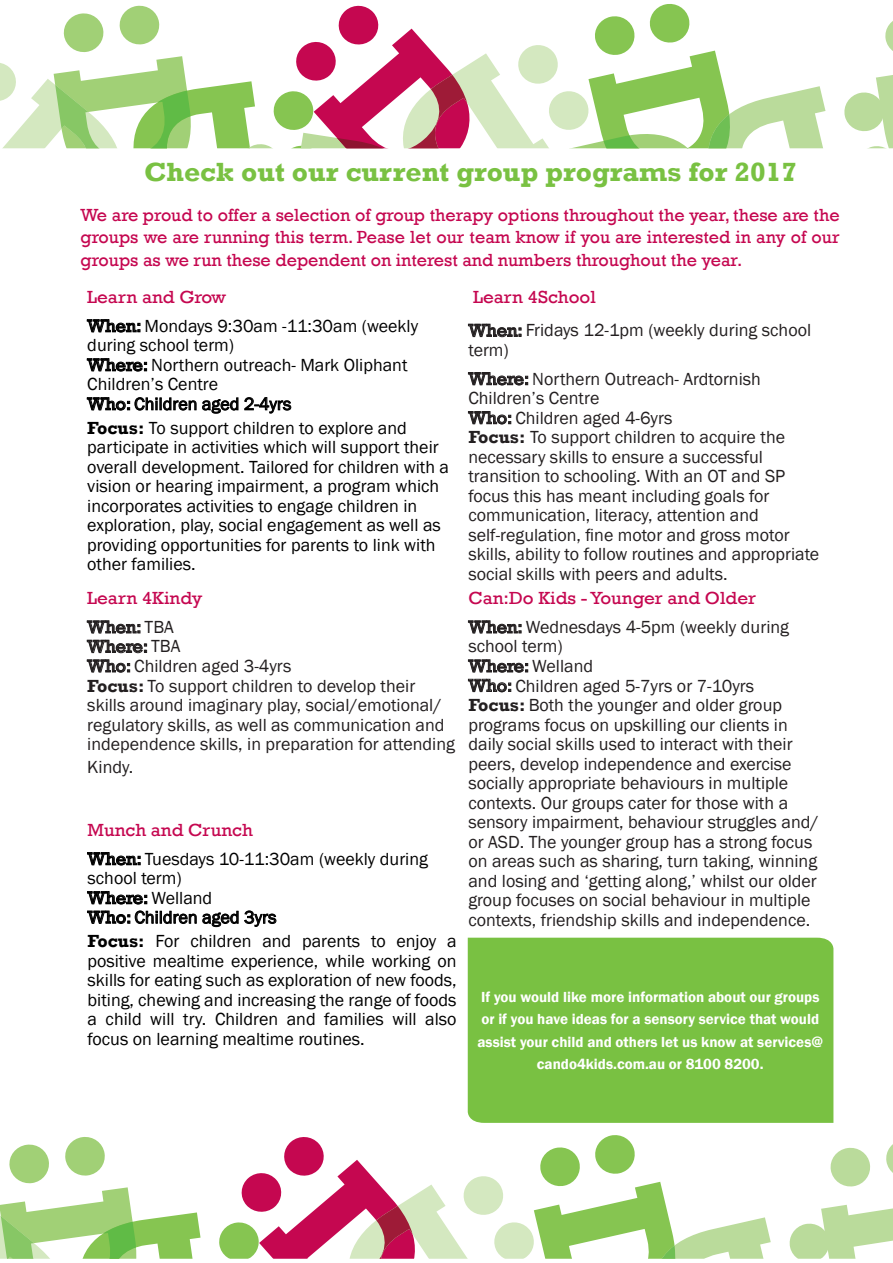
<style>
.page{position:relative;width:893px;height:1263px;background:#fff}
.page>*{position:absolute;margin:0;border:0;box-sizing:border-box;transform-origin:0 0}
.heading{font:700 27px "Rockwell";color:#79c142;scale:1.05 1}
.heading-2{font:18px/19.5px "Franklin Gothic";color:#231f20}
.Intro_Text{font:18px/19.5px "Franklin Gothic";color:#000}
.Intro_Text-2{font:18px/22.5px "Rockwell";color:#c50750;text-align:justify}
.heading-3{font:18px "Rockwell";color:#c50750;scale:1.05 1}
.t1{font:18px "Rockwell";color:#231f20}
.Body_Text{font:600 15px/22.5px "Franklin Gothic";color:#fff;text-align:center}
.s1{font-family:"Rockwell"}
.s2{font-family:"Rockwell";font-weight:700}
.s3{font-family:"Franklin Gothic"}
</style>
<div class="page">
<svg style="left:87px;top:319px;width:53px;height:14px"></svg>
<svg style="left:87px;top:358px;width:60px;height:14px"></svg>
<svg style="left:87px;top:397px;width:205px;height:17px"></svg>
<svg style="left:468px;top:323px;width:53px;height:14px"></svg>
<svg style="left:468px;top:372px;width:60px;height:14px"></svg>
<svg style="left:468px;top:411px;width:43px;height:14px"></svg>
<svg style="left:87px;top:620px;width:60px;height:33px"></svg>
<svg style="left:87px;top:659px;width:43px;height:14px"></svg>
<svg style="left:468px;top:620px;width:53px;height:14px"></svg>
<svg style="left:468px;top:659px;width:60px;height:33px"></svg>
<svg style="left:87px;top:852px;width:54px;height:14px"></svg>
<svg style="left:87px;top:891px;width:190px;height:36px"></svg>
<svg style="left:0;top:4px;width:893px;height:144px"></svg>
<svg style="left:0;top:1135px;width:893px;height:124px"></svg>
<div style="left:468px;top:938px;width:365px;height:185px;background:#79c142"></div>
<p class="heading" style="left:144px;top:155px;width:623px">Check out our current group programs for 2017</p>
<p class="Intro_Text-2" style="left:81px;top:204px;width:761px">We are proud to offer a selection of group therapy options throughout the year, these are the groups we are running this term. Pease let our team know if you are interested in any of our groups as we run these dependent on interest and numbers throughout the year.</p>
<p class="heading-3" style="left:87px;top:287px;width:134px">Learn and Grow</p>
<p class="Intro_Text" style="left:87px;top:316px;width:332px"><span class="s1">When:</span> Mondays 9:30am -11:30am (weekly during school term)</p>
<p class="Intro_Text" style="left:87px;top:355px;width:322px"><span class="s1">Where:</span> Northern outreach- Mark Oliphant<br>Children’s Centre</p>
<p class="Intro_Text" style="left:87px;top:394px;width:206px"><span class="s1">Who:</span> Children aged 2-4yrs</p>
<p class="Intro_Text" style="left:87px;top:418px;width:363px"><span class="s2">Focus:</span> To support children to explore and participate in activities which will support their overall development. Tailored for children with a vision or hearing impairment, a program which incorporates activities to engage children in exploration, play, social engagement as well as providing opportunities for parents to link with other families.</p>
<p class="heading-3" style="left:473px;top:287px;width:118px">Learn 4School</p>
<p class="heading-2" style="left:468px;top:321px;width:344px"><span class="s1">When:</span> Fridays 12-1pm (weekly during school term)</p>
<p class="heading-2" style="left:468px;top:369px;width:294px"><span class="s1">Where:</span> Northern Outreach- Ardtornish</p>
<p class="heading-2" style="left:468px;top:389px;width:132px">Children’s Centre</p>
<p class="heading-2" style="left:468px;top:408px;width:206px"><span class="s1">Who:</span> Children aged 4-6yrs</p>
<p class="heading-2" style="left:468px;top:428px;width:318px"><span class="s2">Focus:</span> To support children to acquire the necessary skills to ensure a successful transition to schooling. With an OT and SP focus this has meant including goals for</p>
<p class="heading-2" style="left:468px;top:506px;width:292px">communication, literacy, attention and</p>
<p class="heading-2" style="left:468px;top:525px;width:352px">self-regulation, fine motor and gross motor skills, ability to follow routines and appropriate social skills with peers and adults.</p>
<p class="heading-3" style="left:87px;top:588px;width:111px">Learn 4Kindy</p>
<p class="t1" style="left:87px;top:616px;width:88px">When: <span class="s3">TBA</span></p>
<p class="t1" style="left:87px;top:636px;width:95px">Where: <span class="s3">TBA</span></p>
<p class="heading-2" style="left:87px;top:657px;width:206px"><span class="s1">Who:</span> Children aged 3-4yrs</p>
<p class="heading-2" style="left:87px;top:676px;width:369px"><span class="s2">Focus:</span> To support children to develop their skills around imaginary play, social/emotional/ regulatory skills, as well as communication and independence skills, in preparation for attending</p>
<p class="heading-2" style="left:87px;top:757px;width:48px">Kindy.</p>
<p class="heading-3" style="left:88px;top:819px;width:159px">Munch and Crunch</p>
<p class="Intro_Text" style="left:88px;top:849px;width:342px"><span class="s1">When:</span> Tuesdays 10-11:30am (weekly during school term)</p>
<p class="Intro_Text" style="left:88px;top:888px;width:126px"><span class="s1">Where:</span> Welland</p>
<p class="Intro_Text" style="left:88px;top:908px;width:190px"><span class="s1">Who:</span> Children aged 3yrs</p>
<p class="Intro_Text" style="left:88px;top:932px;width:371px;text-align:justify"><span class="s2">Focus:</span> For children and parents to enjoy a positive mealtime experience, while working on skills for eating such as exploration of new foods, biting, chewing and increasing the range of foods a child will try. Children and families will also focus on learning mealtime routines.</p>
<p class="heading-3" style="left:468px;top:588px;width:275px">Can:Do Kids - Younger and Older</p>
<p class="heading-2" style="left:468px;top:618px;width:322px"><span class="s1">When:</span> Wednesdays 4-5pm (weekly during school term)</p>
<p class="heading-2" style="left:468px;top:657px;width:126px"><span class="s1">Where:</span> Welland</p>
<p class="heading-2" style="left:468px;top:676px;width:287px"><span class="s1">Who:</span> Children aged 5-7yrs or 7-10yrs</p>
<p class="heading-2" style="left:468px;top:696px;width:352px"><span class="s2">Focus:</span> Both the younger and older group programs focus on upskilling our clients in daily social skills used to interact with their peers, develop independence and exercise socially appropriate behaviours in multiple contexts. Our groups cater for those with a sensory impairment, behaviour struggles and/ or ASD. The younger group has a strong focus on areas such as sharing, turn taking, winning and losing and ‘getting along,’ whilst our older group focuses on social behaviour in multiple contexts, friendship skills and independence.</p>
<p class="Body_Text" style="left:477px;top:986px;width:347px">If you would like more information about our groups or if you have ideas for a sensory service that would assist your child and others let us know at services@ cando4kids.com.au or 8100 8200.</p>
</div>
